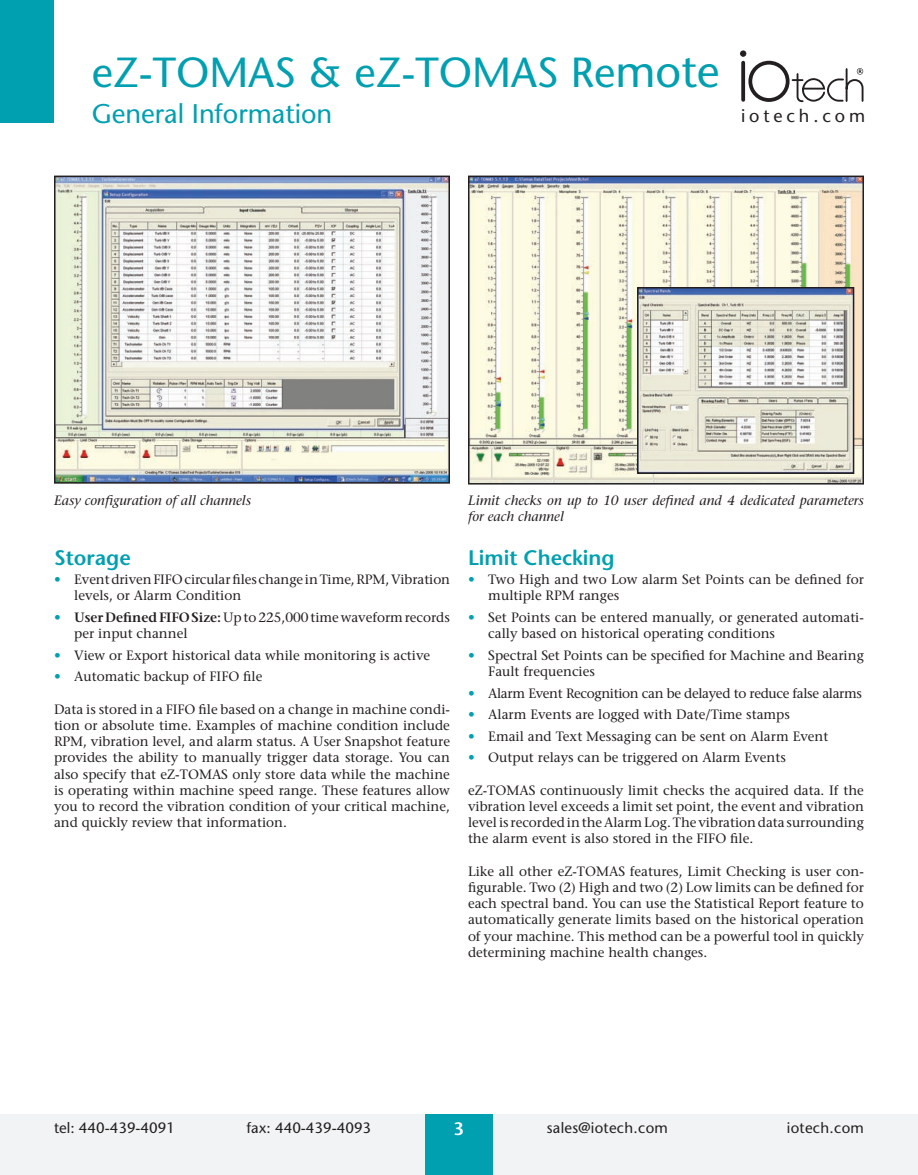
<style>
.page{position:relative;width:918px;height:1175px;background:#fff}
.page>*{position:absolute;margin:0;border:0;box-sizing:border-box;transform-origin:0 0}
.t1{font:42px "Stone Sans";color:#00a0b0}
.t2{font:27px "Stone Sans";color:#00a0b0}
.t3{font:600 21px "Stone Sans";color:#00a0b0}
.t4{font:18px "Stone Sans";letter-spacing:.215em;color:#231f20}
.t5{font:600 18px "Stone Sans";color:#fff}
.t6{font:15px "Stone Sans";letter-spacing:.01em;color:#231f20}
.t7{font:13.5px/16.2px "Stone Serif";color:#231f20}
.t8{font:italic 13.5px/16.2px "Stone Serif";color:#231f20}
.t9{font:13.5px "Stone Serif";letter-spacing:-.025em;color:#231f20}
.s1{font-size:45px}
.s2{color:#00a0b0}
.s3{font-weight:600}
</style>
<div class="page">
<div style="left:748px;top:61px;width:42px;height:41px;border:4px solid #231f20;border-radius:50%"></div>
<svg style="left:741px;top:63px;width:4px;height:37px"></svg>
<svg style="left:740px;top:51px;width:6px;height:5px"></svg>
<svg style="left:793px;top:68px;width:71px;height:35px"></svg>
<div style="left:0;top:1114px;width:918px;height:60px;background:#f2f3f4"></div>
<div style="left:425px;top:1114px;width:68px;height:60px;background:#00a0b0"></div>
<div style="left:0;top:0;width:54px;height:122px;background:#00a0b0"></div>
<img style="left:57px;top:179px;width:390px;height:301px">
<div style="left:54px;top:176px;width:396px;height:307px;border:2px solid #231f20"></div>
<img style="left:471px;top:179px;width:390px;height:302px">
<div style="left:468px;top:176px;width:396px;height:308px;border:2px solid #231f20"></div>
<img style="left:640px;top:290px;width:211px;height:181px">
<div style="left:637px;top:287px;width:217px;height:187px;border:2px solid #231f20"></div>
<h1 class="t1" style="left:92px;top:46px;width:629px">eZ-TOMAS &amp; eZ-TOMAS Re<span class="s1">mote</span></h1>
<h2 class="t2" style="left:92px;top:96px;width:242px">General Information</h2>
<h3 class="t4" style="left:741px;top:105px;width:126px">iotech.com</h3>
<p class="t8" style="left:54px;top:492px;width:199px">Easy configuration of all channels</p>
<p class="t8" style="left:468px;top:492px;width:397px">Limit checks on up to 10 user defined and 4 dedicated parameters for each channel</p>
<h3 class="t3" style="left:54px;top:545px;width:78px">Storage</h3>
<p class="t7" style="left:74px;top:571px;width:377px;text-indent:-20px"><span class="s2">•</span> Event driven FIFO circular files change in Time, RPM, Vibration levels, or Alarm Condition</p>
<p class="t7" style="left:74px;top:609px;width:377px;text-indent:-20px"><span class="s2">•</span> <span class="s3">User Defined FIFO Size:</span> Up to 225,000 time waveform records per input channel</p>
<p class="t7" style="left:54px;top:647px;width:378px"><span class="s2">•</span> View or Export historical data while monitoring is active</p>
<p class="t7" style="left:54px;top:668px;width:210px"><span class="s2">•</span> Automatic backup of FIFO file</p>
<p class="t7" style="left:54px;top:701px;width:398px;text-align:justify">Data is stored in a FIFO file based on a change in machine condi&shy;tion or absolute time. Examples of machine condition include RPM, vibration level, and alarm status. A User Snapshot feature provides the ability to manually trigger data storage. You can also specify that eZ-TOMAS only store data while the machine is operating within machine speed range. These features allow you to record the vibration condition of your critical machine, and quickly review that information.</p>
<h3 class="t3" style="left:468px;top:545px;width:148px">Limit Checking</h3>
<p class="t7" style="left:488px;top:571px;width:377px;text-indent:-20px"><span class="s2">•</span> Two High and two Low alarm Set Points can be defined for multiple RPM ranges</p>
<p class="t7" style="left:488px;top:609px;width:377px;text-indent:-20px"><span class="s2">•</span> Set Points can be entered manually, or generated automati&shy;cally based on historical operating conditions</p>
<p class="t7" style="left:488px;top:647px;width:377px;text-indent:-20px"><span class="s2">•</span> Spectral Set Points can be specified for Machine and Bearing<br>Fault frequencies</p>
<p class="t9" style="left:468px;top:684px;width:396px"><span class="s2">•</span> Alarm Event Recognition can be delayed to reduce false alarms</p>
<p class="t7" style="left:468px;top:706px;width:324px"><span class="s2">•</span> Alarm Events are logged with Date/Time stamps</p>
<p class="t7" style="left:468px;top:728px;width:362px"><span class="s2">•</span> Email and Text Messaging can be sent on Alarm Event</p>
<p class="t7" style="left:468px;top:749px;width:319px"><span class="s2">•</span> Output relays can be triggered on Alarm Events</p>
<p class="t7" style="left:468px;top:782px;width:398px;text-align:justify">eZ-TOMAS continuously limit checks the acquired data. If the vibration level exceeds a limit set point, the event and vibration level is recorded in the Alarm Log. The vibration data surrounding the alarm event is also stored in the FIFO file.</p>
<p class="t7" style="left:468px;top:863px;width:398px;text-align:justify">Like all other eZ-TOMAS features, Limit Checking is user con&shy;figurable. Two (2) High and two (2) Low limits can be defined for each spectral band. You can use the Statistical Report feature to automatically generate limits based on the historical operation of your machine. This method can be a powerful tool in quickly determining machine health changes.</p>
<p class="t6" style="left:54px;top:1118px;width:123px">tel: 440-439-4091</p>
<p class="t6" style="left:247px;top:1118px;width:126px">fax: 440-439-4093</p>
<h3 class="t5" style="left:454px;top:1117px;width:12px">3</h3>
<p class="t6" style="left:547px;top:1118px;width:123px">sales@iotech.com</p>
<p class="t6" style="left:787px;top:1118px;width:79px">iotech.com</p>
</div>
